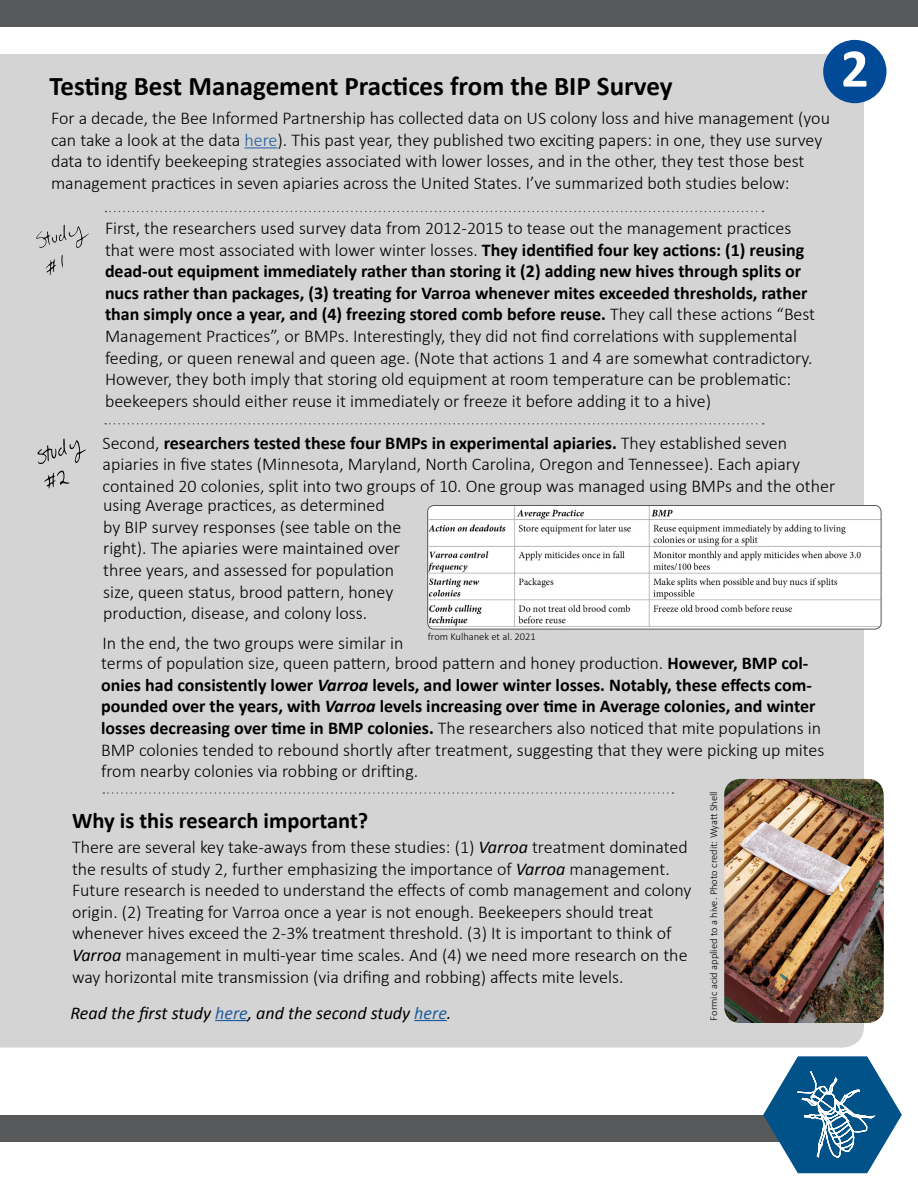
<style>
.page{position:relative;width:918px;height:1188px;background:#fff}
.page>*{position:absolute;margin:0;border:0;box-sizing:border-box;transform-origin:0 0}
.t1{font:700 54.9px "Calibri";color:#fff}
.t2{font:700 27px "Calibri";color:#000}
.t3{font:700 22.5px "Calibri";color:#000}
.t4{font:300 18px/21.6px "Calibri";color:#000}
.t5{font:700 18px/21.6px "Calibri";color:#000}
.t6{font:italic 18px "Calibri";color:#000}
.t7{font:300 10.5px "Calibri";color:#000}
.s1{color:#205c9d}
.s2{font-weight:300}
.s3{font-weight:700}
.s4{font-style:italic}
.s5{font-weight:700;font-style:italic}
.s6{font-weight:400;font-style:italic}
</style>
<div class="page">
<div style="left:0;top:1115px;width:864px;height:27px;background:#58595b"></div>
<div style="left:0;top:54px;width:864px;height:994px;background:#d5d4d4"></div>
<div style="left:0;top:0;width:917px;height:27px;background:#58595b"></div>
<hr style="left:244px;top:147px;width:34px;height:1px;background:#215e9e">
<div style="left:823px;top:40px;width:64px;height:63px;background:#004a98;border-radius:50%"></div>
<img style="left:428px;top:506px;width:453px;height:123px">
<div style="left:428px;top:505px;width:453px;height:124px;border:1px solid #58595b;border-radius:6px"></div>
<img style="left:724px;top:779px;width:160px;height:244px">
<hr style="left:215px;top:1020px;width:33px;height:1px;background:#215e9e">
<hr style="left:414px;top:1020px;width:33px;height:1px;background:#215e9e">
<svg style="left:105px;top:423px;width:659px;height:1px"></svg>
<svg style="left:103px;top:792px;width:570px;height:2px"></svg>
<svg style="left:36px;top:225px;width:53px;height:23px"></svg>
<svg style="left:46px;top:254px;width:17px;height:21px"></svg>
<svg style="left:37px;top:438px;width:49px;height:26px"></svg>
<svg style="left:44px;top:470px;width:26px;height:19px"></svg>
<svg style="left:105px;top:211px;width:659px;height:1px"></svg>
<svg style="left:763px;top:1056px;width:139px;height:117px"></svg>
<h2 class="t2" style="left:50px;top:69px;width:625px">Testing Best Management Practices from the BIP Survey</h2>
<p class="t4" style="left:51px;top:106px;width:781px">For a decade, the Bee Informed Partnership has collected data on US colony loss and hive management (you can take a look at the data <span class="s1">here</span>). This past year, they published two exciting papers: in one, they use survey data to identify beekeeping strategies associated with lower losses, and in the other, they test those best management practices in seven apiaries across the United States. I’ve summarized both studies below:</p>
<p class="t5" style="left:105px;top:217px;width:704px"><span class="s2">First, the researchers used survey data from 2012-2015 to tease out the management practices that were most associated with lower winter losses.</span> They identified four key actions: (1) reusing dead-out equipment immediately rather than storing it (2) adding new hives through splits or nucs rather than packages, (3) treating for Varroa whenever mites exceeded thresholds, rather</p>
<p class="t4" style="left:105px;top:324px;width:709px">Management Practices”, or BMPs. Interestingly, they did not find correlations with supplemental feeding, or queen renewal and queen age. (Note that actions 1 and 4 are somewhat contradictory.<br>However, they both imply that storing old equipment at room temperature can be problematic: beekeepers should either reuse it immediately or freeze it before adding it to a hive)</p>
<p class="t4" style="left:103px;top:431px;width:734px">Second, <span class="s3">researchers tested these four BMPs in experimental apiaries.</span> They established seven apiaries in five states (Minnesota, Maryland, North Carolina, Oregon and Tennessee). Each apiary contained 20 colonies, split into two groups of 10. One group was managed using BMPs and the other</p>
<p class="t4" style="left:103px;top:494px;width:300px">using Average practices, as determined by BIP survey responses (see table on the right). The apiaries were maintained over three years, and assessed for population size, queen status, brood pattern, honey production, disease, and colony loss.</p>
<p class="t4" style="left:103px;top:631px;width:302px">In the end, the two groups were similar in</p>
<p class="t5" style="left:105px;top:304px;width:712px">than simply once a year, and (4) freezing stored comb before reuse. <span class="s2">They call these actions “Best</span></p>
<p class="t7" style="left:428px;top:630px;width:110px">from Kulhanek et al. 2021</p>
<p class="t5" style="left:101px;top:653px;width:712px"><span class="s2">terms of population size, queen pattern, brood pattern and honey production.</span> However, BMP col&shy;onies had consistently lower <span class="s4">Varroa</span> levels, and lower winter losses. Notably, these effects com-</p>
<p class="t4" style="left:101px;top:695px;width:725px"><span class="s3">pounded over the years, with</span> <span class="s5">Varroa</span> <span class="s3">levels increasing over time in Average colonies, and winter losses decreasing over time in BMP colonies.</span> The researchers also noticed that mite populations in BMP colonies tended to rebound shortly after treatment, suggesting that they were picking up mites from nearby colonies via robbing or drifting.</p>
<h2 class="t3" style="left:72px;top:806px;width:298px">Why is this research important?</h2>
<p class="t4" style="left:72px;top:835px;width:621px">There are several key take-aways from these studies: (1) <span class="s6">Varroa</span> treatment dominated the results of study 2, further emphasizing the importance of <span class="s6">Varroa</span> management.<br>Future research is needed to understand the effects of comb management and colony origin. (2) Treating for Varroa once a year is not enough. Beekeepers should treat whenever hives exceed the 2-3% treatment threshold. (3) It is important to think of <span class="s6">Varroa</span> management in multi-year time scales. And (4) we need more research on the way horizontal mite transmission (via drifing and robbing) affects mite levels.</p>
<p class="t6" style="left:70px;top:1000px;width:382px">Read the first study <span class="s1">here</span>, and the second study <span class="s1">here</span>.</p>
<p class="t7" style="left:707px;top:1021px;width:231px;rotate:-90deg">Formic acid applied to a hive. Photo credit: Wyatt Shell</p>
<h1 class="t1" style="left:841px;top:33px;width:29px">2</h1>
</div>
